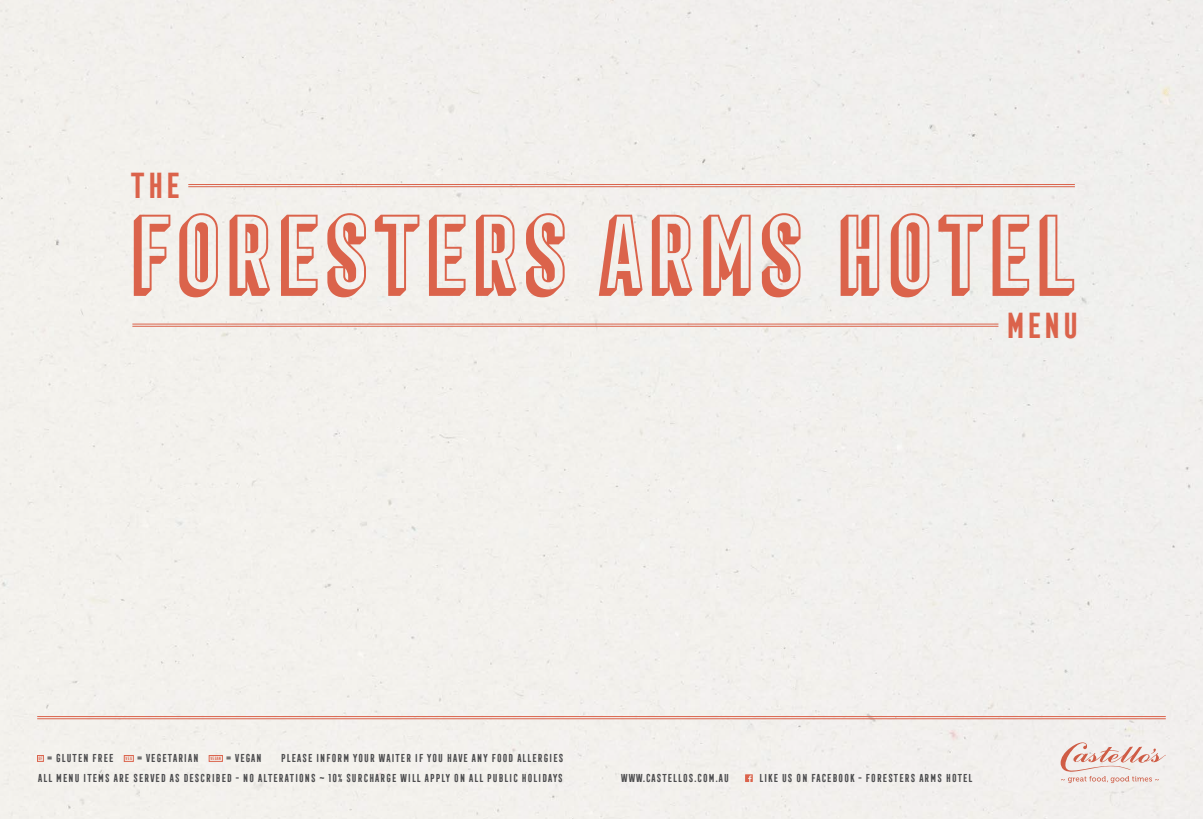
<style>
.page{position:relative;width:1203px;height:819px;background:#f2f0ed}
.page>*{position:absolute;margin:0;border:0;box-sizing:border-box;transform-origin:0 0}
.t1{font:98.96px "Frontage Condensed 3 D";letter-spacing:-.06em;color:#db634b}
.t2{font:700 33.07px "Frontage Condensed";letter-spacing:-.04em;color:#db634b}
.t3{font:700 10.5px/20px "Frontage Condensed";letter-spacing:-.02em;color:#4d4d4f;text-align:right}
.t4{font:700 4.38px "Frontage Condensed";letter-spacing:-.05em;color:#db634b}
.t5{font:700 4.38px "Frontage Condensed";color:#db634b}
</style>
<div class="page">
<hr style="left:37px;top:716px;width:1129px;height:1px;background:#db634b">
<hr style="left:37px;top:718px;width:1129px;height:1px;background:#db634b">
<svg style="left:1061px;top:742px;width:105px;height:41px"></svg>
<div style="left:37px;top:755px;width:7px;height:6px;border:1px solid #db634b"></div>
<div style="left:124px;top:755px;width:10px;height:6px;border:1px solid #db634b"></div>
<div style="left:209px;top:755px;width:14px;height:6px;border:1px solid #db634b"></div>
<svg style="left:745px;top:774px;width:8px;height:8px"></svg>
<hr style="left:132px;top:324px;width:866px;height:1px;background:#db634b">
<hr style="left:132px;top:326px;width:866px;height:1px;background:#db634b">
<hr style="left:188px;top:184px;width:887px;height:1px;background:#db634b">
<hr style="left:188px;top:186px;width:887px;height:1px;background:#db634b">
<h2 class="t2" style="left:128px;top:167px;width:55px">THE</h2>
<h1 class="t1" style="left:124px;top:197px;width:956px">FORESTERS ARMS HOTEL</h1>
<h2 class="t2" style="left:1003px;top:306px;width:77px">MENU</h2>
<p class="t3" style="left:37px;top:747px;width:528px">PLEASE INFORM YOUR WAITER IF YOU HAVE ANY FOOD ALLERGIES<br>ALL MENU ITEMS ARE SERVED AS DESCRIBED - NO ALTERATIONS ~ 10% SURCHARGE WILL APPLY ON ALL PUBLIC HOLIDAYS</p>
<p class="t5" style="left:38px;top:756px;width:6px">GF</p>
<p class="t3" style="left:46px;top:747px;width:69px">= GLUTEN FREE</p>
<p class="t4" style="left:125px;top:756px;width:9px">VEG</p>
<p class="t3" style="left:136px;top:747px;width:64px">= VEGETARIAN</p>
<p class="t4" style="left:210px;top:756px;width:13px">VEGAN</p>
<p class="t3" style="left:225px;top:747px;width:38px">= VEGAN</p>
<p class="t3" style="left:620px;top:767px;width:111px">WWW.CASTELLOS.COM.AU</p>
<p class="t3" style="left:758px;top:767px;width:216px">LIKE US ON FACEBOOK - FORESTERS ARMS HOTEL</p>
</div>
